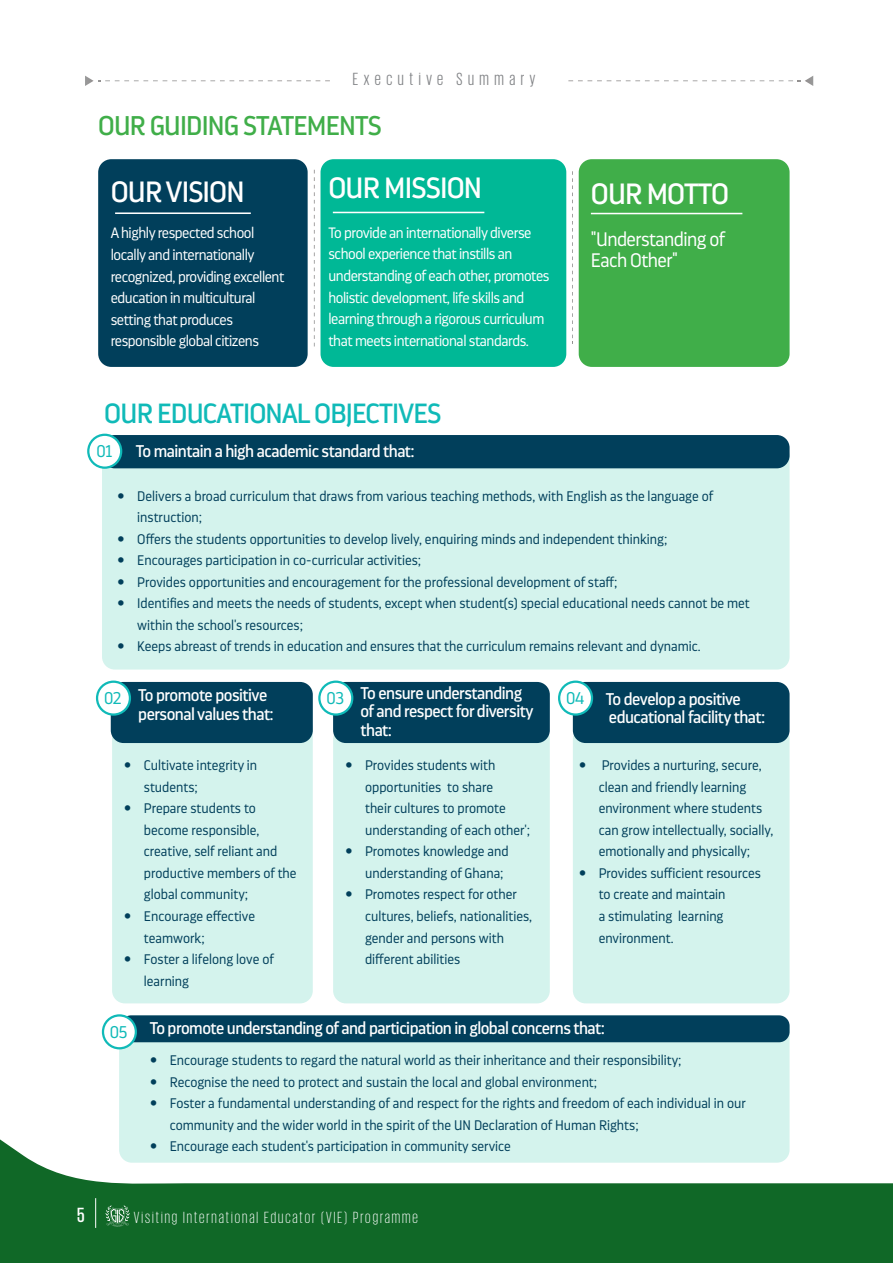
<style>
.page{position:relative;width:893px;height:1263px;background:#fff}
.page>*{position:absolute;margin:0;border:0;box-sizing:border-box;transform-origin:0 0}
.body{font:29.25px "Darwin Pro";letter-spacing:-.03em;color:#fff}
.body-2{font:27.75px "Darwin Pro";letter-spacing:-.03em;color:#10bab8}
.body-3{font:27px "Darwin Pro";letter-spacing:-.03em;color:#40ae49}
.t1{font:500 21px "Giorgio Sans";color:#fff}
.body-4{font:300 19.5px/20.9px "Darwin Pro";letter-spacing:-.03em;color:#fff}
.body-5{font:18px "Giorgio Sans";letter-spacing:.31em;color:#808285}
.body-6{font:16.95px/18.5px "Darwin Pro";letter-spacing:-.03em;color:#fff}
.body-7{font:300 16.95px "Darwin Pro";letter-spacing:-.03em;color:#10bab8}
.t2{font:300 16.5px "Giorgio Sans";letter-spacing:.12em;color:#fff}
.body-8{font:300 15px/21.6px "Darwin Pro";letter-spacing:-.03em;color:#fff}
.t3{font:300 13.8px/21.6px "Darwin Pro";color:#013f5b}
</style>
<div class="page">
<svg style="left:0;top:1139px;width:893px;height:124px;fill:#106827"></svg>
<svg style="left:85px;top:76px;width:245px;height:10px"></svg>
<svg style="left:568px;top:76px;width:245px;height:10px"></svg>
<div style="left:98px;top:159px;width:210px;height:208px;background:#013f5b;border-radius:13px"></div>
<div style="left:320px;top:159px;width:246px;height:208px;background:#00b896;border-radius:13px"></div>
<div style="left:579px;top:159px;width:211px;height:208px;background:#40ae49;border-radius:13px"></div>
<div style="left:102px;top:443px;width:688px;height:227px;background:#d4f3ed;border-radius:13px"></div>
<div style="left:102px;top:435px;width:688px;height:33px;background:#013f5b;border-radius:13px"></div>
<svg style="left:314px;top:170px;width:1px;height:176px"></svg>
<svg style="left:572px;top:171px;width:1px;height:172px"></svg>
<div style="left:88px;top:435px;width:33px;height:33px;background:#fff;border-radius:50%"></div>
<div style="left:87px;top:434px;width:35px;height:35px;border:2px solid #10bab8;border-radius:50%"></div>
<div style="left:112px;top:716px;width:201px;height:287px;background:#d4f3ed;border-radius:13px"></div>
<div style="left:333px;top:726px;width:217px;height:277px;background:#d4f3ed;border-radius:13px"></div>
<div style="left:573px;top:726px;width:217px;height:277px;background:#d4f3ed;border-radius:13px"></div>
<div style="left:111px;top:682px;width:202px;height:61px;background:#013f5b;border-radius:13px"></div>
<div style="left:333px;top:682px;width:217px;height:61px;background:#013f5b;border-radius:13px"></div>
<div style="left:573px;top:682px;width:217px;height:61px;background:#013f5b;border-radius:13px"></div>
<div style="left:97px;top:682px;width:33px;height:32px;background:#fff;border-radius:50%"></div>
<div style="left:96px;top:680px;width:35px;height:36px;border:2px solid #10bab8;border-radius:50%"></div>
<div style="left:319px;top:682px;width:33px;height:32px;background:#fff;border-radius:50%"></div>
<div style="left:318px;top:680px;width:35px;height:36px;border:2px solid #10bab8;border-radius:50%"></div>
<div style="left:559px;top:682px;width:33px;height:32px;background:#fff;border-radius:50%"></div>
<div style="left:558px;top:680px;width:35px;height:36px;border:2px solid #10bab8;border-radius:50%"></div>
<div style="left:119px;top:1015px;width:671px;height:148px;background:#d4f3ed;border-radius:13px"></div>
<div style="left:121px;top:1015px;width:669px;height:27px;background:#013f5b;border-radius:11px"></div>
<div style="left:103px;top:1015px;width:33px;height:33px;background:#fff;border-radius:50%"></div>
<div style="left:102px;top:1014px;width:35px;height:35px;border:2px solid #10bab8;border-radius:50%"></div>
<hr style="left:115px;top:212px;width:136px;height:2px;background:#fff">
<hr style="left:333px;top:212px;width:151px;height:1px;background:#fff">
<hr style="left:591px;top:213px;width:151px;height:1px;background:#fff">
<hr style="left:95px;top:1198px;width:1px;height:30px;background:#fff">
<svg style="left:106px;top:1205px;width:24px;height:22px"></svg>
<p class="body-5" style="left:353px;top:70px;width:184px">Executive Summary</p>
<p class="body-3" style="left:98px;top:108px;width:285px">OUR GUIDING STATEMENTS</p>
<p class="body" style="left:111px;top:172px;width:135px">OUR VISION</p>
<p class="body-8" style="left:111px;top:222px;width:145px">A highly respected school</p>
<p class="body-8" style="left:111px;top:244px;width:145px">locally and internationally</p>
<p class="body-8" style="left:111px;top:265px;width:175px">recognized, providing excellent</p>
<p class="body-8" style="left:111px;top:287px;width:146px">education in multicultural</p>
<p class="body-8" style="left:111px;top:308px;width:124px">setting that produces</p>
<p class="body-8" style="left:111px;top:330px;width:150px">responsible global citizens</p>
<p class="body" style="left:328px;top:168px;width:155px">OUR MISSION</p>
<p class="body-8" style="left:328px;top:222px;width:223px">To provide an internationally diverse school experience that instills an understanding of each other, promotes holistic development, life skills and</p>
<p class="body-8" style="left:328px;top:308px;width:217px">learning through a rigorous curriculum that meets international standards.</p>
<p class="body-2" style="left:104px;top:395px;width:339px">OUR EDUCATIONAL OBJECTIVES</p>
<p class="body" style="left:591px;top:175px;width:140px">OUR MOTTO</p>
<p class="body-4" style="left:591px;top:228px;width:136px">"Understanding of<br>Each Other"</p>
<p class="body-7" style="left:97px;top:440px;width:17px">01</p>
<p class="body-6" style="left:136px;top:442px;width:280px">To maintain a high academic standard that:</p>
<p class="t3" style="left:137px;top:485px;width:578px">Delivers a broad curriculum that draws from various teaching methods, with English as the language of instruction;</p>
<p class="t3" style="left:137px;top:528px;width:532px">Offers the students opportunities to develop lively, enquiring minds and independent thinking;</p>
<p class="t3" style="left:137px;top:549px;width:285px">Encourages participation in co-curricular activities;</p>
<p class="t3" style="left:137px;top:571px;width:482px">Provides opportunities and encouragement for the professional development of staff;</p>
<p class="t3" style="left:137px;top:592px;width:614px">Identifies and meets the needs of students, except when student(s) special educational needs cannot be met within the school's resources;</p>
<p class="t3" style="left:137px;top:635px;width:565px">Keeps abreast of trends in education and ensures that the curriculum remains relevant and dynamic.</p>
<p class="body-6" style="left:360px;top:683px;width:163px">To ensure understanding</p>
<p class="body-6" style="left:360px;top:701px;width:174px">of and respect for diversity that:</p>
<p class="body-7" style="left:104px;top:687px;width:19px">02</p>
<p class="body-6" style="left:138px;top:686px;width:131px">To promote positive</p>
<p class="body-7" style="left:327px;top:687px;width:19px">03</p>
<p class="body-7" style="left:566px;top:687px;width:19px">04</p>
<p class="body-6" style="left:138px;top:704px;width:137px">personal values that:</p>
<p class="t3" style="left:144px;top:754px;width:115px">Cultivate integrity in students;</p>
<p class="t3" style="left:144px;top:797px;width:154px">Prepare students to become responsible, creative, self reliant and productive members of the global community;</p>
<p class="t3" style="left:144px;top:905px;width:113px">Encourage effective teamwork;</p>
<p class="t3" style="left:144px;top:948px;width:132px">Foster a lifelong love of learning</p>
<p class="t3" style="left:365px;top:754px;width:167px">Provides students with opportunities to share<br>their cultures to promote understanding of each other';</p>
<p class="t3" style="left:365px;top:840px;width:145px">Promotes knowledge and understanding of Ghana;</p>
<p class="t3" style="left:365px;top:883px;width:169px">Promotes respect for other cultures, beliefs, nationalities, gender and persons with different abilities</p>
<p class="body-6" style="left:606px;top:689px;width:136px">To develop a positive</p>
<p class="body-6" style="left:609px;top:707px;width:158px">educational facility that:</p>
<p class="t3" style="left:599px;top:754px;width:176px">Provides a nurturing, secure, clean and friendly learning environment where students can grow intellectually, socially, emotionally and physically;</p>
<p class="t3" style="left:599px;top:862px;width:164px">Provides sufficient resources to create and maintain<br>a stimulating learning environment.</p>
<p class="body-7" style="left:110px;top:1021px;width:19px">05</p>
<p class="body-6" style="left:150px;top:1019px;width:457px">To promote understanding of and participation in global concerns that:</p>
<p class="t3" style="left:170px;top:1049px;width:513px">Encourage students to regard the natural world as their inheritance and their responsibility;</p>
<p class="t3" style="left:170px;top:1071px;width:429px">Recognise the need to protect and sustain the local and global environment;</p>
<p class="t3" style="left:170px;top:1092px;width:578px">Foster a fundamental understanding of and respect for the rights and freedom of each individual in our community and the wider world in the spirit of the UN Declaration of Human Rights;</p>
<p class="t3" style="left:170px;top:1135px;width:343px">Encourage each student's participation in community service</p>
<h3 class="t1" style="left:77px;top:1204px;width:9px">5</h3>
<p class="t2" style="left:134px;top:1209px;width:285px">Visiting International Educator (VIE) Programme</p>
</div>
